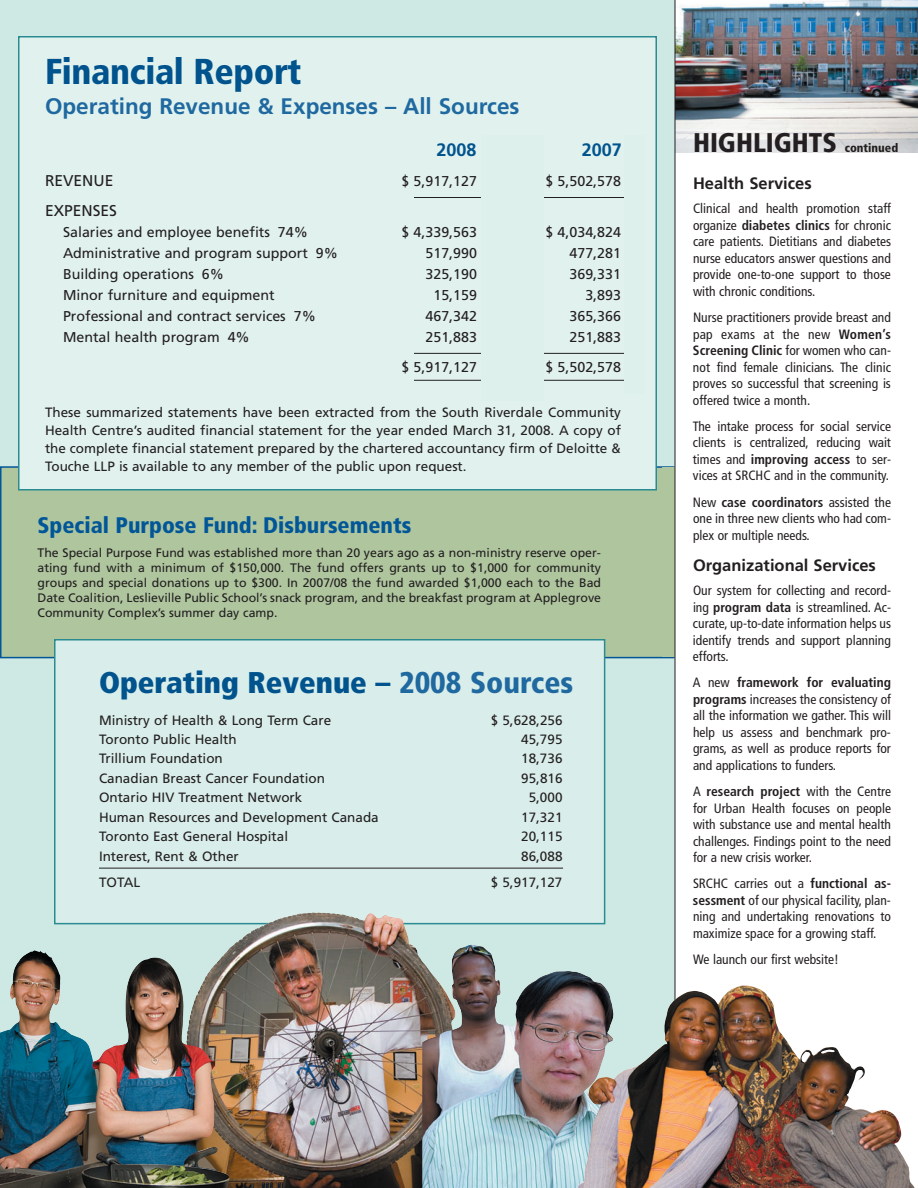
<style>
.page{position:relative;width:918px;height:1188px;background:#fff}
.page>*{position:absolute;margin:0;border:0;box-sizing:border-box;transform-origin:0 0}
.t1{font:900 condensed 36px "Frutiger";letter-spacing:-.01em;color:#00538d}
.t2{font:900 condensed 30px "Frutiger";color:#00538d}
.t3{font:900 condensed 27px "Frutiger";color:#231f20}
.t4{font:700 22.5px "Frutiger";color:#1f69a0}
.t5{font:900 condensed 22.5px "Frutiger";color:#015698}
.t6{font:700 18px "Frutiger";color:#00538d}
.t7{font:700 16.5px "Frutiger";color:#231f20}
.t8{font:15.6px "Frutiger";color:#231f20}
.t9{font:14.25px "Frutiger";color:#231f20}
.t10{font:condensed 13.5px/16.5px "Frutiger";color:#231f20;text-align:justify}
.t11{font:13.5px/18px "Frutiger";color:#231f20;text-align:justify}
.t12{font:12.3px/15px "Frutiger";color:#231f20;text-align:justify}
.t13{font:900 condensed 12px "Frutiger";color:#231f20}
.s1{font-style:inherit}
.s2{color:#1f69a0}
.s3{font-weight:700}
</style>
<div class="page">
<img style="left:676px;top:0;width:242px;height:152px">
<div style="left:0;top:0;width:675px;height:1188px;background:#cee9e4"></div>
<div style="left:1px;top:467px;width:673px;height:191px;background:#aec59e"></div>
<div style="left:662px;top:467px;width:13px;height:190px;background:#aec59e"></div>
<hr style="left:675px;top:0;width:1px;height:1188px;background:#231f20">
<div style="left:55px;top:640px;width:550px;height:284px;background:#d9eeea"></div>
<div style="left:54px;top:639px;width:551px;height:285px;border:2px solid #2a8c92"></div>
<hr style="left:99px;top:868px;width:464px;height:1px;background:#231f20">
<img style="left:186px;top:912px;width:269px;height:276px">
<img style="left:422px;top:944px;width:181px;height:244px">
<img style="left:576px;top:985px;width:339px;height:203px">
<div style="left:19px;top:37px;width:637px;height:453px;background:#e1f2ee"></div>
<div style="left:18px;top:36px;width:639px;height:454px;border:2px solid #2a8c92"></div>
<hr style="left:414px;top:197px;width:230px;height:1px;background:#231f20">
<hr style="left:414px;top:353px;width:230px;height:1px;background:#231f20">
<hr style="left:414px;top:380px;width:230px;height:1px;background:#231f20">
<div style="left:482px;top:135px;width:62px;height:266px;background:#ddf0ec"></div>
<div style="left:624px;top:135px;width:21px;height:258px;background:#ddf0ec"></div>
<img style="left:0;top:950px;width:230px;height:238px">
<h1 class="t1" style="left:45px;top:57px;width:258px">Financial Report</h1>
<h3 class="t4" style="left:45px;top:97px;width:476px">Operating Revenue &amp; Expenses – All Sources</h3>
<h3 class="t6" style="left:436px;top:142px;width:42px">2008</h3>
<h3 class="t6" style="left:582px;top:142px;width:42px">2007</h3>
<p class="t8" style="left:45px;top:174px;width:70px">REVENUE</p>
<p class="t9" style="left:401px;top:175px;width:77px">$ 5,917,127</p>
<p class="t9" style="left:545px;top:175px;width:77px">$ 5,502,578</p>
<p class="t8" style="left:45px;top:204px;width:73px">EXPENSES</p>
<p class="t9" style="left:63px;top:226px;width:247px">Salaries and employee benefits 74%</p>
<p class="t9" style="left:401px;top:226px;width:77px">$ 4,339,563</p>
<p class="t9" style="left:545px;top:226px;width:77px">$ 4,034,824</p>
<p class="t9" style="left:63px;top:247px;width:277px">Administrative and program support 9%</p>
<p class="t9" style="left:426px;top:247px;width:53px">517,990</p>
<p class="t9" style="left:570px;top:247px;width:53px">477,281</p>
<p class="t9" style="left:63px;top:268px;width:163px">Building operations 6%</p>
<p class="t9" style="left:426px;top:268px;width:53px">325,190</p>
<p class="t9" style="left:570px;top:268px;width:53px">369,331</p>
<p class="t9" style="left:63px;top:289px;width:213px">Minor furniture and equipment</p>
<p class="t9" style="left:433px;top:289px;width:45px">15,159</p>
<p class="t9" style="left:585px;top:289px;width:37px">3,893</p>
<p class="t9" style="left:63px;top:310px;width:254px">Professional and contract services 7%</p>
<p class="t9" style="left:426px;top:310px;width:53px">467,342</p>
<p class="t9" style="left:570px;top:310px;width:53px">365,366</p>
<p class="t9" style="left:63px;top:331px;width:188px">Mental health program 4%</p>
<p class="t9" style="left:426px;top:331px;width:53px">251,883</p>
<p class="t9" style="left:570px;top:331px;width:53px">251,883</p>
<p class="t9" style="left:401px;top:361px;width:77px">$ 5,917,127</p>
<p class="t9" style="left:545px;top:361px;width:77px">$ 5,502,578</p>
<p class="t11" style="left:45px;top:404px;width:578px">These summarized statements have been extracted from the South Riverdale Community Health Centre’s audited financial statement for the year ended March 31, 2008. A copy of the complete financial statement prepared by the chartered accountancy firm of Deloitte &amp; Touche LLP is available to any member of the public upon request.</p>
<h3 class="t5" style="left:38px;top:516px;width:375px">Special Purpose Fund: Disbursements</h3>
<p class="t12" style="left:38px;top:546px;width:565px">The Special Purpose Fund was established more than 20 years ago as a non-ministry reserve oper&shy;ating fund with a minimum of $150,000. The fund offers grants up to $1,000 for community groups and special donations up to $300. In 2007/08 the fund awarded $1,000 each to the Bad Date Coalition, Leslieville Public School’s snack program, and the breakfast program at Applegrove Community Complex’s summer day camp.</p>
<h2 class="t2" style="left:99px;top:670px;width:476px">Operating Revenue <span class="s1">–</span> <span class="s2">2008 Sources</span></h2>
<p class="t11" style="left:99px;top:712px;width:234px">Ministry of Health &amp; Long Term Care</p>
<p class="t11" style="left:491px;top:712px;width:73px">$ 5,628,256</p>
<p class="t11" style="left:99px;top:731px;width:139px">Toronto Public Health</p>
<p class="t11" style="left:521px;top:731px;width:43px">45,795</p>
<p class="t11" style="left:99px;top:751px;width:125px">Trillium Foundation</p>
<p class="t11" style="left:521px;top:751px;width:43px">18,736</p>
<p class="t11" style="left:99px;top:770px;width:228px">Canadian Breast Cancer Foundation</p>
<p class="t11" style="left:521px;top:770px;width:43px">95,816</p>
<p class="t11" style="left:99px;top:790px;width:205px">Ontario HIV Treatment Network</p>
<p class="t11" style="left:529px;top:790px;width:35px">5,000</p>
<p class="t11" style="left:99px;top:809px;width:281px">Human Resources and Development Canada</p>
<p class="t11" style="left:521px;top:809px;width:43px">17,321</p>
<p class="t11" style="left:99px;top:829px;width:191px">Toronto East General Hospital</p>
<p class="t11" style="left:521px;top:829px;width:43px">20,115</p>
<p class="t11" style="left:99px;top:848px;width:141px">Interest, Rent &amp; Other</p>
<p class="t11" style="left:521px;top:848px;width:43px">86,088</p>
<p class="t11" style="left:99px;top:874px;width:43px">TOTAL</p>
<p class="t11" style="left:491px;top:874px;width:73px">$ 5,917,127</p>
<h3 class="t3" style="left:693px;top:132px;width:145px">HIGHLIGHTS</h3>
<p class="t13" style="left:845px;top:143px;width:55px">continued</p>
<p class="t7" style="left:693px;top:177px;width:120px">Health Services</p>
<p class="t10" style="left:693px;top:201px;width:199px">Clinical and health promotion staff organize <span class="s3">diabetes clinics</span> for chronic care patients. Dietitians and diabetes nurse educators answer questions and provide one-to-one support to those with chronic conditions.</p>
<p class="t10" style="left:693px;top:310px;width:200px">Nurse practitioners provide breast and pap exams at the new <span class="s3">Women’s Screening Clinic</span> for women who can&shy;not find female clinicians. The clinic proves so successful that screening is offered twice a month.</p>
<p class="t10" style="left:693px;top:419px;width:200px">The intake process for social service clients is centralized, reducing wait times and <span class="s3">improving access</span> to ser&shy;vices at SRCHC and in the community.</p>
<p class="t10" style="left:693px;top:495px;width:200px">New <span class="s3">case coordinators</span> assisted the one in three new clients who had com&shy;plex or multiple needs.</p>
<p class="t7" style="left:693px;top:559px;width:184px">Organizational Services</p>
<p class="t10" style="left:693px;top:583px;width:199px">Our system for collecting and record&shy;ing <span class="s3">program data</span> is streamlined. Ac&shy;curate, up-to-date information helps us identify trends and support planning efforts.</p>
<p class="t10" style="left:693px;top:675px;width:200px">A new <span class="s3">framework for evaluating programs</span> increases the consistency of all the information we gather. This will help us assess and benchmark pro&shy;grams, as well as produce reports for and applications to funders.</p>
<p class="t10" style="left:693px;top:784px;width:200px">A <span class="s3">research project</span> with the Centre for Urban Health focuses on people with substance use and mental health challenges. Findings point to the need for a new crisis worker.</p>
<p class="t10" style="left:693px;top:876px;width:199px">SRCHC carries out a <span class="s3">functional as&shy;sessment</span> of our physical facility, plan&shy;ning and undertaking renovations to maximize space for a growing staff.</p>
<p class="t10" style="left:693px;top:952px;width:147px">We launch our first website!</p>
</div>
